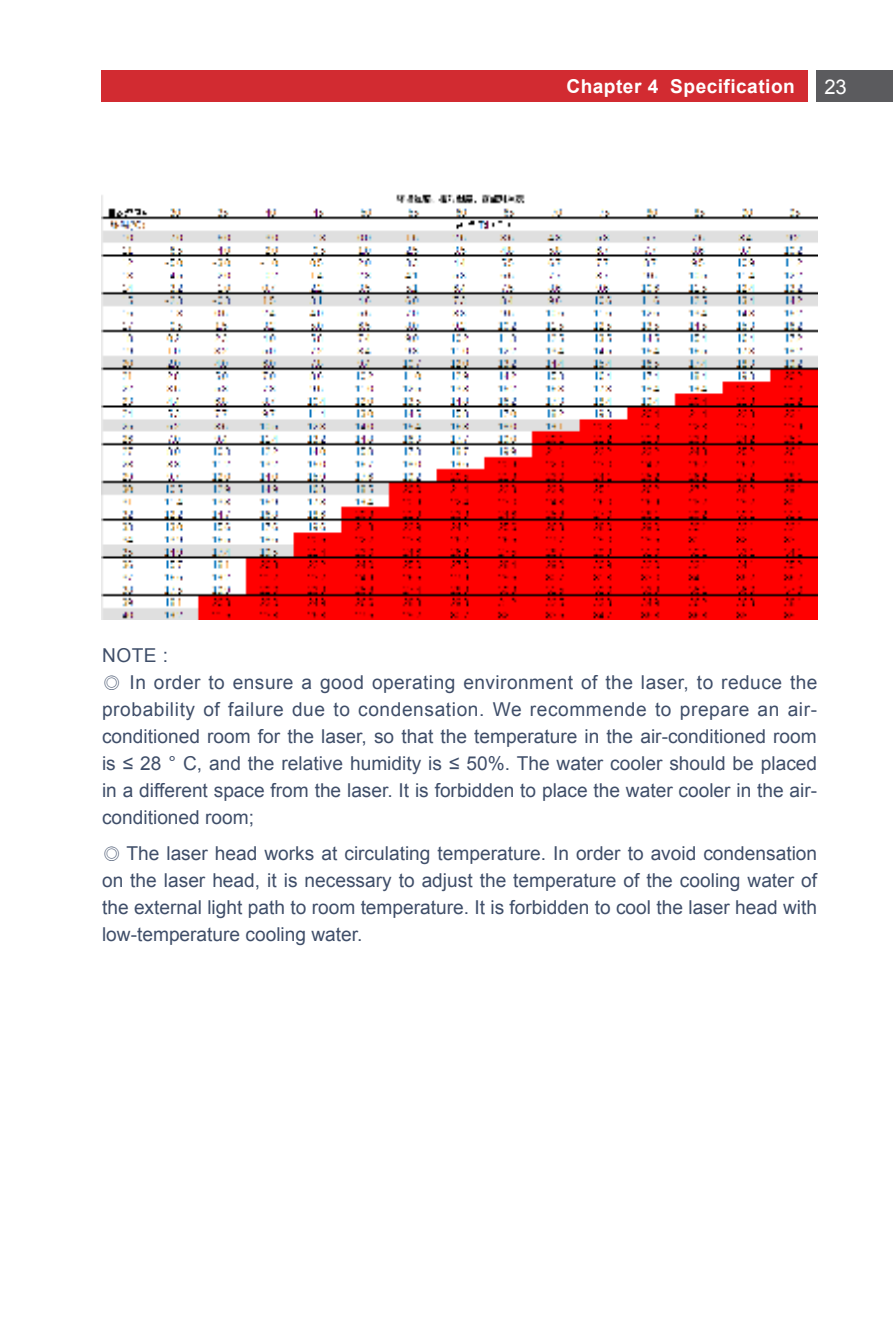
<style>
.page{position:relative;width:893px;height:1340px;background:#fff}
.page>*{position:absolute;margin:0;border:0;box-sizing:border-box;transform-origin:0 0}
.t1{font:20.25px "Arial";color:#fff}
.t2{font:19.12px/27px "Arial";color:#3f4e69}
.t3{font:700 19.12px "Arial";letter-spacing:.025em;color:#fff}
.s1{font-family:"Adobe Song Std";font-weight:300}
</style>
<div class="page">
<div style="left:102px;top:70px;width:706px;height:32px;background:#d22b31"></div>
<div style="left:817px;top:70px;width:76px;height:32px;background:#5b5b5e"></div>
<img style="left:101px;top:194px;width:716px;height:426px">
<p class="t3" style="left:566px;top:79px;width:230px">Chapter 4 Specification</p>
<p class="t1" style="left:824px;top:79px;width:24px">23</p>
<p class="t2" style="left:102px;top:644px;width:717px">NOTE :<br><span class="s1">◎</span> In order to ensure a good operating environment of the laser, to reduce the probability of failure due to condensation. We recommende to prepare an air&shy;conditioned room for the laser, so that the temperature in the air-conditioned room is ≤ 28 ° C, and the relative humidity is ≤ 50%. The water cooler should be placed in a different space from the laser. It is forbidden to place the water cooler in the air&shy;conditioned room;</p>
<p class="t2" style="left:102px;top:842px;width:717px;text-align:justify"><span class="s1">◎</span> The laser head works at circulating temperature. In order to avoid condensation on the laser head, it is necessary to adjust the temperature of the cooling water of the external light path to room temperature. It is forbidden to cool the laser head with low-temperature cooling water.</p>
</div>
